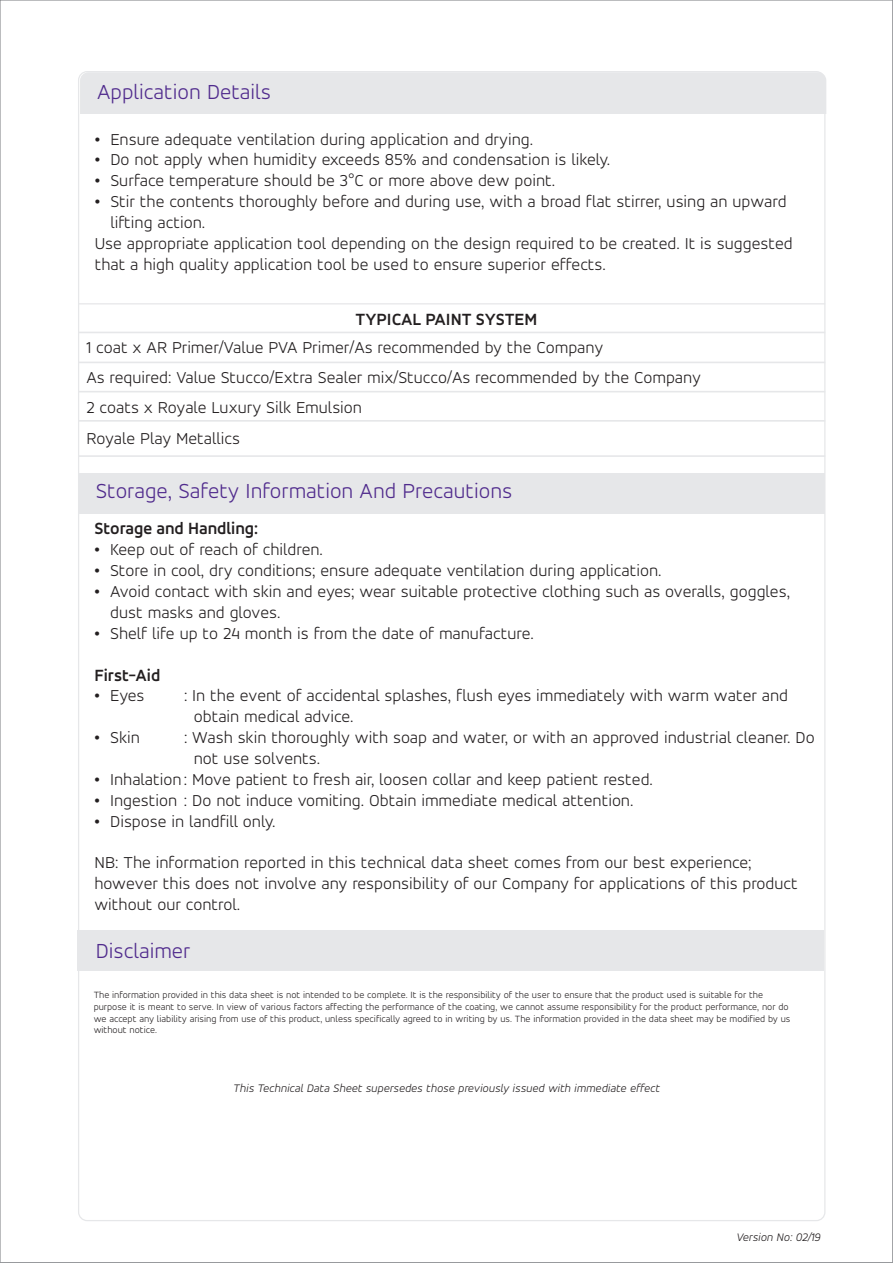
<style>
.page{position:relative;width:893px;height:1263px;background:#fff}
.page>*{position:absolute;margin:0;border:0;box-sizing:border-box;transform-origin:0 0}
.t1{font:300 22.35px "Accord Alternate";color:#502b8d}
.t2{font:300 17.4px/20.9px "Accord Alternate";color:#231f20}
.t3{font:700 17.4px "Accord Alternate";color:#231f20}
.t4{font:italic 300 12px "Accord Alternate";color:#231f20}
.t5{font:300 9.9px/12px "Accord Alternate";color:#231f20}
.s1{font-weight:700}
</style>
<div class="page">
<div style="left:80px;top:72px;width:746px;height:41px;background:#e6e7e9"></div>
<hr style="left:78px;top:303px;width:747px;height:1px;background:#e6e7e9">
<hr style="left:79px;top:332px;width:746px;height:1px;background:#e6e7e9">
<hr style="left:79px;top:391px;width:746px;height:1px;background:#e6e7e9">
<hr style="left:79px;top:362px;width:746px;height:1px;background:#e6e7e9">
<hr style="left:79px;top:420px;width:746px;height:2px;background:#e6e7e9">
<hr style="left:79px;top:455px;width:746px;height:2px;background:#e6e7e9">
<div style="left:78px;top:474px;width:747px;height:40px;background:#e6e7e9"></div>
<div style="left:78px;top:930px;width:746px;height:41px;background:#e6e7e9"></div>
<p class="t1" style="left:97px;top:78px;width:175px">Application Details</p>
<p class="t2" style="left:95px;top:128px;width:440px"><span class="s1">•</span> Ensure adequate ventilation during application and drying.</p>
<p class="t2" style="left:95px;top:149px;width:517px"><span class="s1">•</span> Do not apply when humidity exceeds 85% and condensation is likely.</p>
<p class="t2" style="left:95px;top:170px;width:462px"><span class="s1">•</span> Surface temperature should be 3°C or more above dew point.</p>
<p class="t2" style="left:95px;top:191px;width:693px"><span class="s1">•</span> Stir the contents thoroughly before and during use, with a broad flat stirrer, using an upward</p>
<p class="t2" style="left:110px;top:212px;width:96px">lifting action.</p>
<p class="t2" style="left:95px;top:232px;width:699px">Use appropriate application tool depending on the design required to be created. It is suggested</p>
<p class="t2" style="left:95px;top:253px;width:513px">that a high quality application tool be used to ensure superior effects.</p>
<p class="t3" style="left:356px;top:309px;width:183px">TYPICAL PAINT SYSTEM</p>
<p class="t2" style="left:86px;top:337px;width:518px">1 coat x AR Primer/Value PVA Primer/As recommended by the Company</p>
<p class="t2" style="left:86px;top:367px;width:616px">As required: Value Stucco/Extra Sealer mix/Stucco/As recommended by the Company</p>
<p class="t2" style="left:86px;top:392px;width:277px;line-height:30.8px">2 coats x Royale Luxury Silk Emulsion<br>Royale Play Metallics</p>
<p class="t1" style="left:96px;top:478px;width:418px">Storage, Safety Information And Precautions</p>
<p class="t3" style="left:95px;top:518px;width:165px">Storage and Handling:</p>
<p class="t2" style="left:95px;top:539px;width:230px"><span class="s1">•</span> Keep out of reach of children.</p>
<p class="t2" style="left:95px;top:560px;width:568px"><span class="s1">•</span> Store in cool, dry conditions; ensure adequate ventilation during application.</p>
<p class="t2" style="left:110px;top:580px;width:681px;text-indent:-16px"><span class="s1">•</span> Avoid contact with skin and eyes; wear suitable protective clothing such as overalls, goggles, dust masks and gloves.</p>
<p class="t2" style="left:95px;top:622px;width:441px"><span class="s1">•</span> Shelf life up to 24 month is from the date of manufacture.</p>
<p class="t3" style="left:95px;top:664px;width:67px">First-Aid</p>
<p class="t2" style="left:95px;top:685px;width:52px"><span class="s1">•</span> Eyes</p>
<p class="t2" style="left:194px;top:685px;width:596px;text-indent:-10px">: In the event of accidental splashes, flush eyes immediately with warm water and obtain medical advice.</p>
<p class="t2" style="left:95px;top:727px;width:47px"><span class="s1">•</span> Skin</p>
<p class="t2" style="left:194px;top:727px;width:622px;text-indent:-10px">: Wash skin thoroughly with soap and water, or with an approved industrial cleaner. Do not use solvents.</p>
<p class="t2" style="left:95px;top:768px;width:560px"><span class="s1">•</span> Inhalation : Move patient to fresh air, loosen collar and keep patient rested.</p>
<p class="t2" style="left:95px;top:789px;width:540px"><span class="s1">•</span> Ingestion : Do not induce vomiting. Obtain immediate medical attention.</p>
<p class="t2" style="left:95px;top:810px;width:182px"><span class="s1">•</span> Dispose in landfill only.</p>
<p class="t2" style="left:95px;top:852px;width:705px">NB: The information reported in this technical data sheet comes from our best experience; however this does not involve any responsibility of our Company for applications of this product without our control.</p>
<p class="t1" style="left:96px;top:937px;width:96px">Disclaimer</p>
<p class="t5" style="left:94px;top:988px;width:698px">The information provided in this data sheet is not intended to be complete. It is the responsibility of the user to ensure that the product used is suitable for the purpose it is meant to serve. In view of various factors affecting the performance of the coating, we cannot assume responsibility for the product performance, nor do we accept any liability arising from use of this product, unless specifically agreed to in writing by us. The information provided in the data sheet may be modified by us without notice.</p>
<p class="t4" style="left:233px;top:1081px;width:428px">This Technical Data Sheet supersedes those previously issued with immediate effect</p>
<p class="t4" style="left:736px;top:1230px;width:86px">Version No: 02/19</p>
</div>
